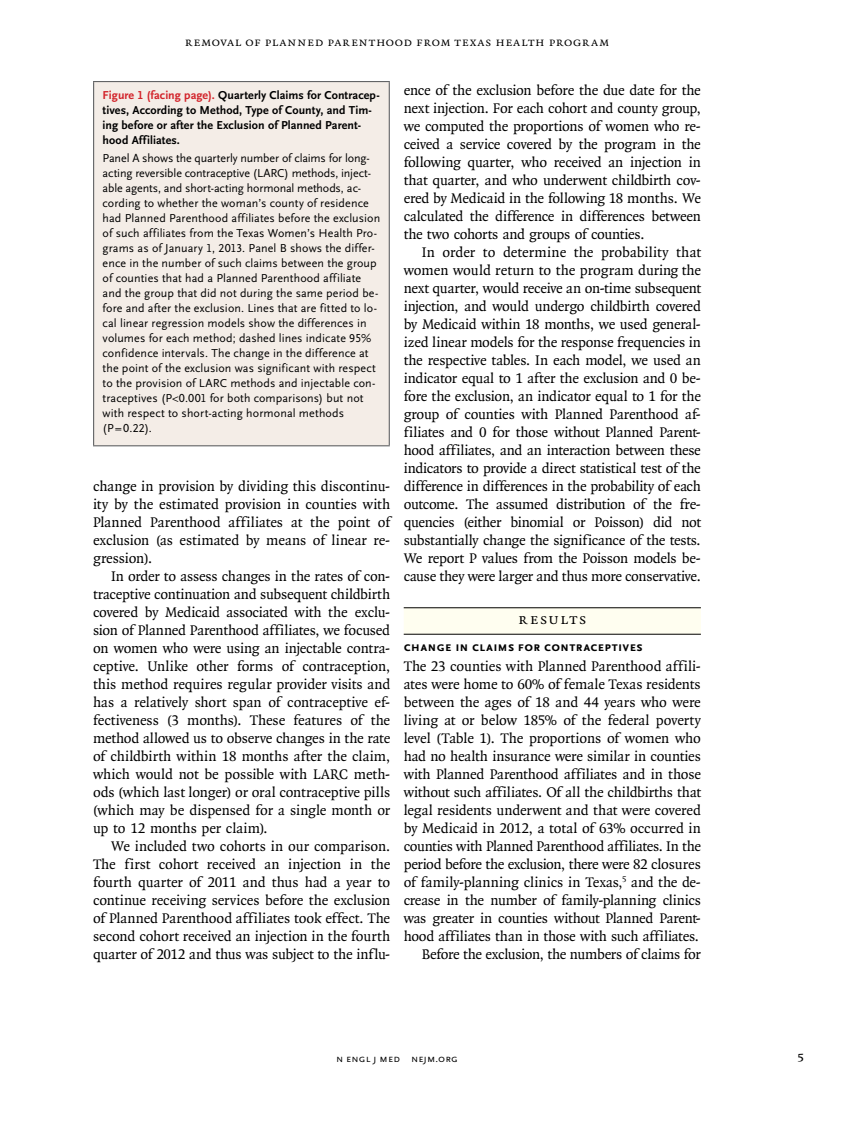
<style>
.page{position:relative;width:851px;height:1134px;background:#fff}
.page>*{position:absolute;margin:0;border:0;box-sizing:border-box;transform-origin:0 0}
.t1{font:15.75px "OTNEJM Quadraat Small Cap";letter-spacing:.09em;color:#000}
.t2{font:15px/18px "OTNEJM Quadraat";letter-spacing:-.01em;color:#000;text-align:justify}
.t3{font:14.25px "OTNEJM Quadraat Cap";color:#000}
.t4{font:700 13.5px "OTNEJM Scala Sans Small LF Cap";letter-spacing:.02em;color:#000}
.t5{font:12.75px "OTNEJM Quadraat Small Cap";letter-spacing:.05em;color:#000}
.t6{font:12px/15px "OTNEJM Scala Sans LF";letter-spacing:.005em;color:#000}
.t7{font:700 12px/15px "OTNEJM Scala Sans LF";letter-spacing:.005em;color:#000}
.t8{font:10.8px "OTNEJM Scala Sans LF Cap";letter-spacing:.01em;color:#000}
.s1{color:#d2232a}
</style>
<div class="page">
<div style="left:404px;top:608px;width:296px;height:26px;background:#fffef0"></div>
<hr style="left:404px;top:607px;width:296px;height:1px;background:#000">
<hr style="left:404px;top:634px;width:296px;height:1px;background:#000">
<div style="left:94px;top:82px;width:295px;height:364px;background:#f4ede7"></div>
<hr style="left:93px;top:81px;width:297px;height:1px;background:#636466">
<hr style="left:93px;top:82px;width:1px;height:363px;background:#636466">
<hr style="left:388px;top:82px;width:2px;height:363px;background:#636466">
<hr style="left:93px;top:445px;width:297px;height:1px;background:#636466">
<p class="t5" style="left:185px;top:35px;width:426px">Removal of Planned Parenthood from Texas Health Program</p>
<p class="t7" style="left:103px;top:88px;width:279px"><span class="s1">Figure 1 (facing page).</span> Quarterly Claims for Contracep&shy;tives, According to Method, Type of County, and Tim&shy;ing before or after the Exclusion of Planned Parent&shy;hood Affiliates.</p>
<p class="t6" style="left:103px;top:151px;width:279px">Panel A shows the quarterly number of claims for long&shy;acting reversible contraceptive (LARC) methods, inject&shy;able agents, and short-acting hormonal methods, ac&shy;cording to whether the woman’s county of residence had Planned Parenthood affiliates before the exclusion of such affiliates from the Texas Women’s Health Pro&shy;grams as of January 1, 2013. Panel B shows the differ&shy;ence in the number of such claims between the group of counties that had a Planned Parenthood affiliate and the group that did not during the same period be&shy;fore and after the exclusion. Lines that are fitted to lo&shy;cal linear regression models show the differences in volumes for each method; dashed lines indicate 95% confidence intervals. The change in the difference at the point of the exclusion was significant with respect to the provision of LARC methods and injectable con&shy;traceptives (P&lt;0.001 for both comparisons) but not with respect to short-acting hormonal methods (P=0.22).</p>
<p class="t2" style="left:93px;top:477px;width:299px">change in provision by dividing this discontinu&shy;ity by the estimated provision in counties with Planned Parenthood affiliates at the point of exclusion (as estimated by means of linear re&shy;gression).</p>
<p class="t2" style="left:93px;top:567px;width:299px;text-indent:18px">In order to assess changes in the rates of con&shy;traceptive continuation and subsequent childbirth covered by Medicaid associated with the exclu&shy;sion of Planned Parenthood affiliates, we focused on women who were using an injectable contra&shy;ceptive. Unlike other forms of contraception, this method requires regular provider visits and has a relatively short span of contraceptive ef&shy;fectiveness (3 months). These features of the method allowed us to observe changes in the rate of childbirth within 18 months after the claim, which would not be possible with LARC meth&shy;ods (which last longer) or oral contraceptive pills (which may be dispensed for a single month or up to 12 months per claim).</p>
<p class="t2" style="left:93px;top:837px;width:299px;text-indent:18px">We included two cohorts in our comparison.<br>The first cohort received an injection in the fourth quarter of 2011 and thus had a year to continue receiving services before the exclusion of Planned Parenthood affiliates took effect. The second cohort received an injection in the fourth quarter of 2012 and thus was subject to the influ-</p>
<p class="t2" style="left:404px;top:81px;width:299px">ence of the exclusion before the due date for the next injection. For each cohort and county group, we computed the proportions of women who re&shy;ceived a service covered by the program in the following quarter, who received an injection in that quarter, and who underwent childbirth cov&shy;ered by Medicaid in the following 18 months. We calculated the difference in differences between the two cohorts and groups of counties.</p>
<p class="t2" style="left:404px;top:243px;width:299px;text-indent:18px">In order to determine the probability that women would return to the program during the next quarter, would receive an on-time subsequent injection, and would undergo childbirth covered by Medicaid within 18 months, we used general&shy;ized linear models for the response frequencies in the respective tables. In each model, we used an indicator equal to 1 after the exclusion and 0 be&shy;fore the exclusion, an indicator equal to 1 for the group of counties with Planned Parenthood af&shy;filiates and 0 for those without Planned Parent&shy;hood affiliates, and an interaction between these indicators to provide a direct statistical test of the difference in differences in the probability of each outcome. The assumed distribution of the fre&shy;quencies (either binomial or Poisson) did not substantially change the significance of the tests.<br>We report P values from the Poisson models be&shy;cause they were larger and thus more conservative.</p>
<p class="t1" style="left:518px;top:610px;width:69px">Results</p>
<p class="t4" style="left:404px;top:639px;width:241px">Change in Claims for Contraceptives</p>
<p class="t2" style="left:404px;top:657px;width:299px;text-align:right">The 23 counties with Planned Parenthood affili&shy;ates were home to 60% of female Texas residents between the ages of 18 and 44 years who were living at or below 185% of the federal poverty level (Table 1). The proportions of women who had no health insurance were similar in counties with Planned Parenthood affiliates and in those without such affiliates. Of all the childbirths that legal residents underwent and that were covered by Medicaid in 2012, a total of 63% occurred in counties with Planned Parenthood affiliates. In the period before the exclusion, there were 82 closures of family-planning clinics in Texas,<sup>5</sup> and the de&shy;crease in the number of family-planning clinics was greater in counties without Planned Parent&shy;hood affiliates than in those with such affiliates.<br>Before the exclusion, the numbers of claims for</p>
<p class="t8" style="left:336px;top:1053px;width:123px">n engl j med nejm.org</p>
<p class="t3" style="left:797px;top:1048px;width:9px">5</p>
</div>
